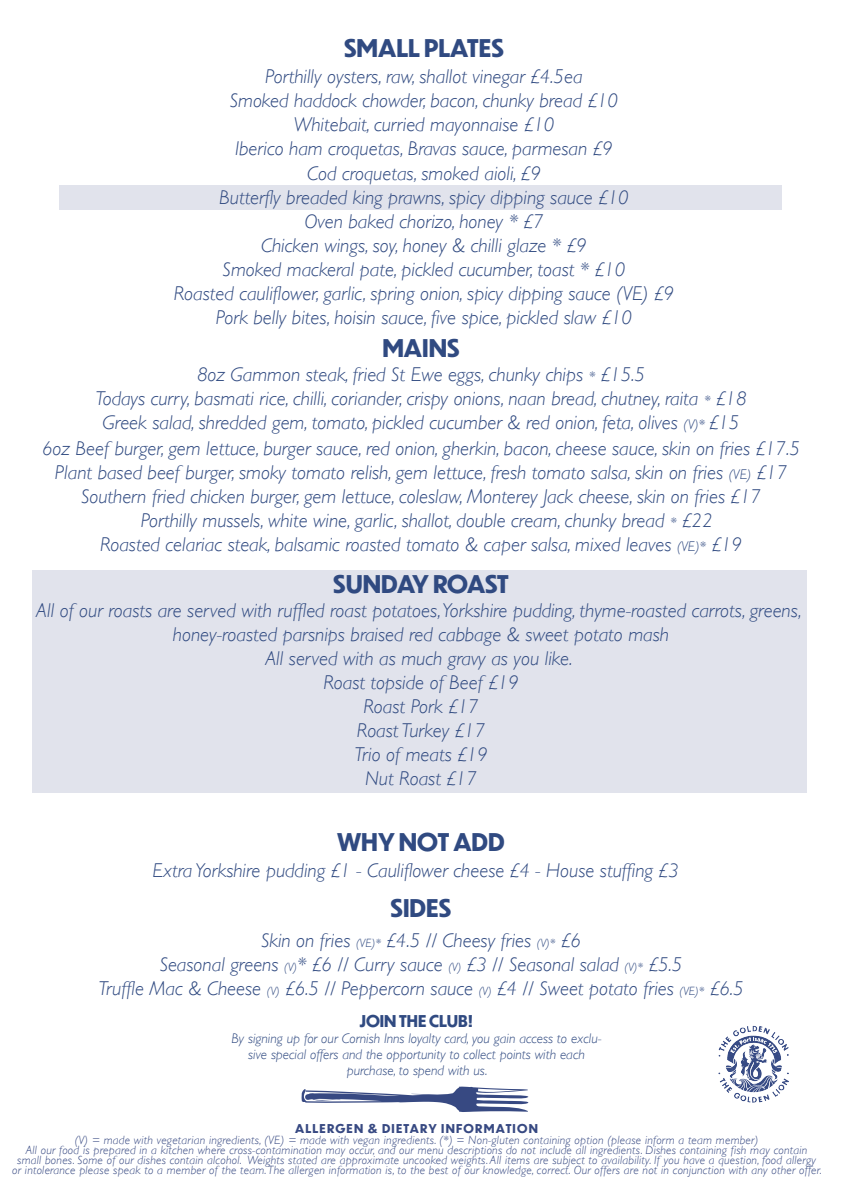
<style>
.page{position:relative;width:842px;height:1191px;background:#fff}
.page>*{position:absolute;margin:0;border:0;box-sizing:border-box;transform-origin:0 0}
.t1{font:700 24px "Dunbar Tall";color:#304a81}
.t2{font:700 24px "Dunbar Tall";letter-spacing:-.02em;color:#304a81}
.t3{font:italic 300 20px/24px "Gill Sans";color:#304a81;text-align:center}
.t4{font:700 16px "Dunbar Tall";color:#304a81}
.t5{font:italic 300 14px/16px "Gill Sans";color:#304a81;text-align:center}
.t6{font:italic 300 12px/10px "Gill Sans";letter-spacing:.02em;color:#374982;text-align:center}
.t7{font:700 12px "Dunbar Tall";letter-spacing:.1em;color:#374982}
.s1{font-size:14px}
.s2{font-size:12px}
</style>
<div class="page">
<div style="left:32px;top:570px;width:774px;height:223px;background:#e1e3ec"></div>
<svg style="left:301px;top:1086px;width:227px;height:26px"></svg>
<div style="left:60px;top:185px;width:722px;height:25px;background:#e1e3ec"></div>
<img style="left:718px;top:1025px;width:71px;height:78px">
<p class="t1" style="left:344px;top:31px;width:161px">SMALL PLATES</p>
<p class="t3" style="left:174px;top:65px;width:502px">Porthilly oysters, raw, shallot vinegar £4.5ea<br>Smoked haddock chowder, bacon, chunky bread £10<br>Whitebait, curried mayonnaise £10<br>Iberico ham croquetas, Bravas sauce, parmesan £9<br>Cod croquetas, smoked aioli, £9<br>Butterfly breaded king prawns, spicy dipping sauce £10<br>Oven baked chorizo, honey * £7<br>Chicken wings, soy, honey &amp; chilli glaze * £9<br>Smoked mackeral pate, pickled cucumber, toast * £10<br>Roasted cauliflower, garlic, spring onion, spicy dipping sauce (VE) £9<br>Pork belly bites, hoisin sauce, five spice, pickled slaw £10</p>
<p class="t1" style="left:382px;top:330px;width:79px">MAINS</p>
<p class="t3" style="left:96px;top:362px;width:652px">8oz Gammon steak, fried St Ewe eggs, chunky chips <span class="s1">*</span> £15.5<br>Todays curry, basmati rice, chilli, coriander, crispy onions, naan bread, chutney, raita <span class="s1">*</span> £18<br>Greek salad, shredded gem, tomato, pickled cucumber &amp; red onion, feta, olives <span class="s1">(V)*</span> £15</p>
<p class="t3" style="left:42px;top:436px;width:759px">6oz Beef burger, gem lettuce, burger sauce, red onion, gherkin, bacon, cheese sauce, skin on fries £17.5<br>Plant based beef burger, smoky tomato relish, gem lettuce, fresh tomato salsa, skin on fries <span class="s1">(VE)</span> £17<br>Southern fried chicken burger, gem lettuce, coleslaw, Monterey Jack cheese, skin on fries £17<br>Porthilly mussels, white wine, garlic, shallot, double cream, chunky bread <span class="s1">*</span> £22<br>Roasted celariac steak, balsamic roasted tomato &amp; caper salsa, mixed leaves <span class="s1">(VE)*</span> £19</p>
<p class="t2" style="left:333px;top:566px;width:177px">SUNDAY ROAST</p>
<p class="t3" style="left:36px;top:598px;width:767px">All of our roasts are served with ruffled roast potatoes,Yorkshire pudding, thyme-roasted carrots, greens, honey-roasted parsnips braised red cabbage &amp; sweet potato mash<br>All served with as much gravy as you like.<br>Roast topside of Beef £19<br>Roast Pork £17<br>Roast Turkey £17<br>Trio of meats £19<br>Nut Roast £17</p>
<p class="t1" style="left:337px;top:824px;width:169px">WHY NOT ADD</p>
<p class="t3" style="left:152px;top:858px;width:527px">Extra Yorkshire pudding £1 - Cauliflower cheese £4 - House stuffing £3</p>
<p class="t1" style="left:391px;top:890px;width:62px">SIDES</p>
<p class="t3" style="left:98px;top:928px;width:647px">Skin on fries <span class="s2">(VE)*</span> £4.5 // Cheesy fries <span class="s2">(V)*</span> £6<br>Seasonal greens <span class="s2">(V)</span>* £6 // Curry sauce <span class="s2">(V)</span> £3 // Seasonal salad <span class="s2">(V)*</span> £5.5<br>Truffle Mac &amp; Cheese <span class="s2">(V)</span> £6.5 // Peppercorn sauce <span class="s2">(V)</span> £4 // Sweet potato fries <span class="s2">(VE)*</span> £6.5</p>
<p class="t4" style="left:360px;top:1009px;width:115px">JOIN THE CLUB!</p>
<p class="t5" style="left:232px;top:1030px;width:371px">By signing up for our Cornish Inns loyalty card, you gain access to exclu&shy;sive special offers and the opportunity to collect points with each purchase, to spend with us.</p>
<p class="t7" style="left:295px;top:1119px;width:244px">ALLERGEN &amp; DIETARY INFORMATION</p>
<p class="t6" style="left:12px;top:1135px;width:811px">(V) = made with vegetarian ingredients, (VE) = made with vegan ingredients. (*) = Non-gluten containing option (please inform a team member)<br>All our food is prepared in a kitchen where cross-contamination may occur, and our menu descriptions do not include all ingredients. Dishes containing fish may contain<br>small bones. Some of our dishes contain alcohol. Weights stated are approximate uncooked weights. All items are subject to availability. If you have a question, food allergy or intolerance please speak to a member of the team. The allergen information is, to the best of our knowledge, correct. Our offers are not in conjunction with any other offer.</p>
</div>
